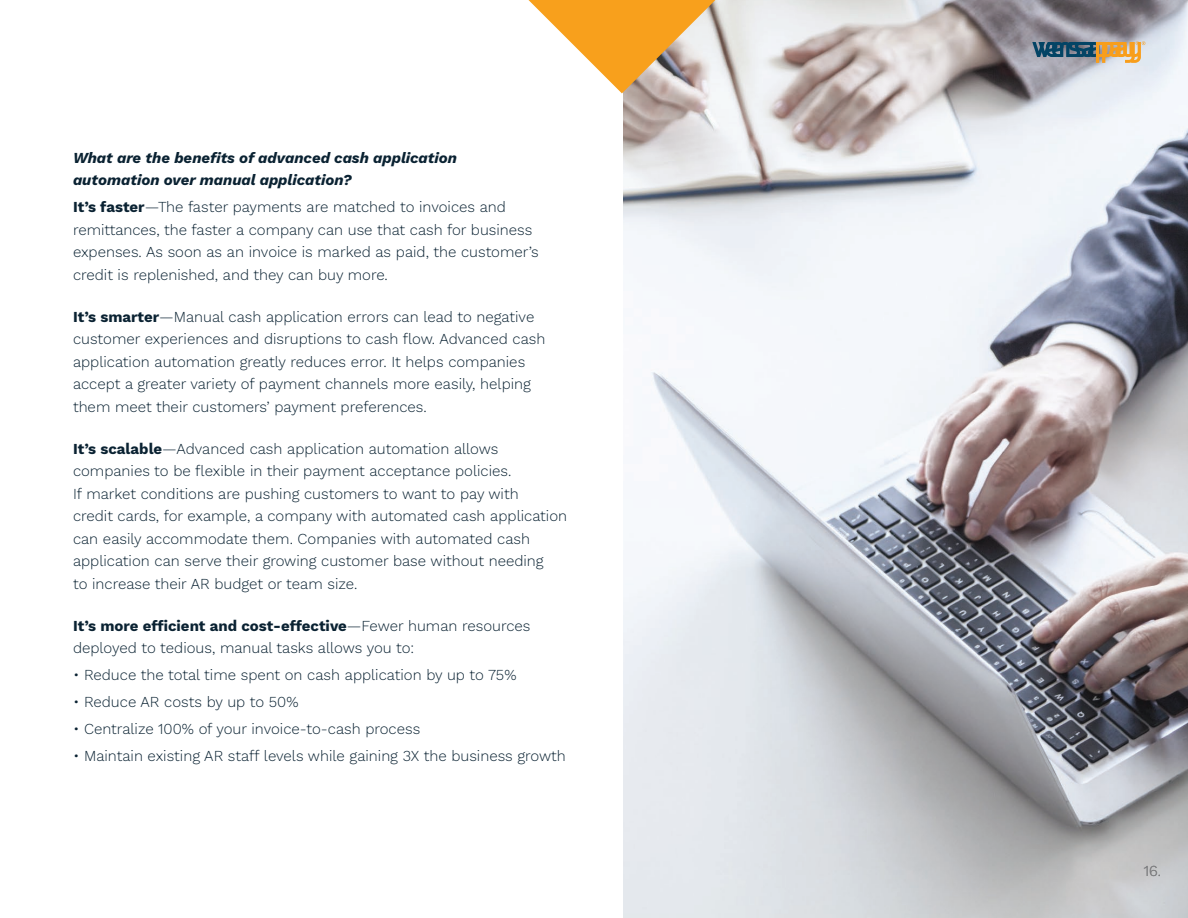
<style>
.page{position:relative;width:1188px;height:918px;background:#fff}
.page>*{position:absolute;margin:0;border:0;box-sizing:border-box;transform-origin:0 0}
.t1{font:300 15px/22.5px "Work Sans";color:#0a2232}
.t2{font:italic 700 15px/22.5px "Work Sans";color:#0a2232}
.t3{font:300 15px "Work Sans";color:#676666}
.s1{font-weight:700}
</style>
<div class="page">
<img style="left:623px;top:0;width:565px;height:917px">
<svg style="left:1032px;top:41px;width:113px;height:22px;background:#908c79"></svg>
<svg style="left:528px;top:0;width:187px;height:93px"></svg>
<p class="t2" style="left:73px;top:145px;width:385px">What are the benefits of advanced cash application automation over manual application?</p>
<p class="t1" style="left:73px;top:195px;width:467px"><span class="s1">It’s faster</span>—The faster payments are matched to invoices and remittances, the faster a company can use that cash for business expenses. As soon as an invoice is marked as paid, the customer’s credit is replenished, and they can buy more.</p>
<p class="t1" style="left:73px;top:305px;width:474px"><span class="s1">It’s smarter</span>—Manual cash application errors can lead to negative customer experiences and disruptions to cash flow. Advanced cash application automation greatly reduces error. It helps companies accept a greater variety of payment channels more easily, helping them meet their customers’ payment preferences.</p>
<p class="t1" style="left:73px;top:437px;width:496px"><span class="s1">It’s scalable</span>—Advanced cash application automation allows companies to be flexible in their payment acceptance policies.<br>If market conditions are pushing customers to want to pay with<br>credit cards, for example, a company with automated cash application can easily accommodate them. Companies with automated cash application can serve their growing customer base without needing<br>to increase their AR budget or team size.</p>
<p class="t1" style="left:73px;top:614px;width:459px"><span class="s1">It’s more efficient and cost-effective</span>—Fewer human resources deployed to tedious, manual tasks allows you to:</p>
<p class="t1" style="left:73px;top:663px;width:445px">• Reduce the total time spent on cash application by up to 75%</p>
<p class="t1" style="left:73px;top:690px;width:227px">• Reduce AR costs by up to 50%</p>
<p class="t1" style="left:73px;top:717px;width:349px">• Centralize 100% of your invoice-to-cash process</p>
<p class="t1" style="left:73px;top:744px;width:494px">• Maintain existing AR staff levels while gaining 3X the business growth</p>
<p class="t3" style="left:1144px;top:859px;width:19px">16.</p>
</div>
